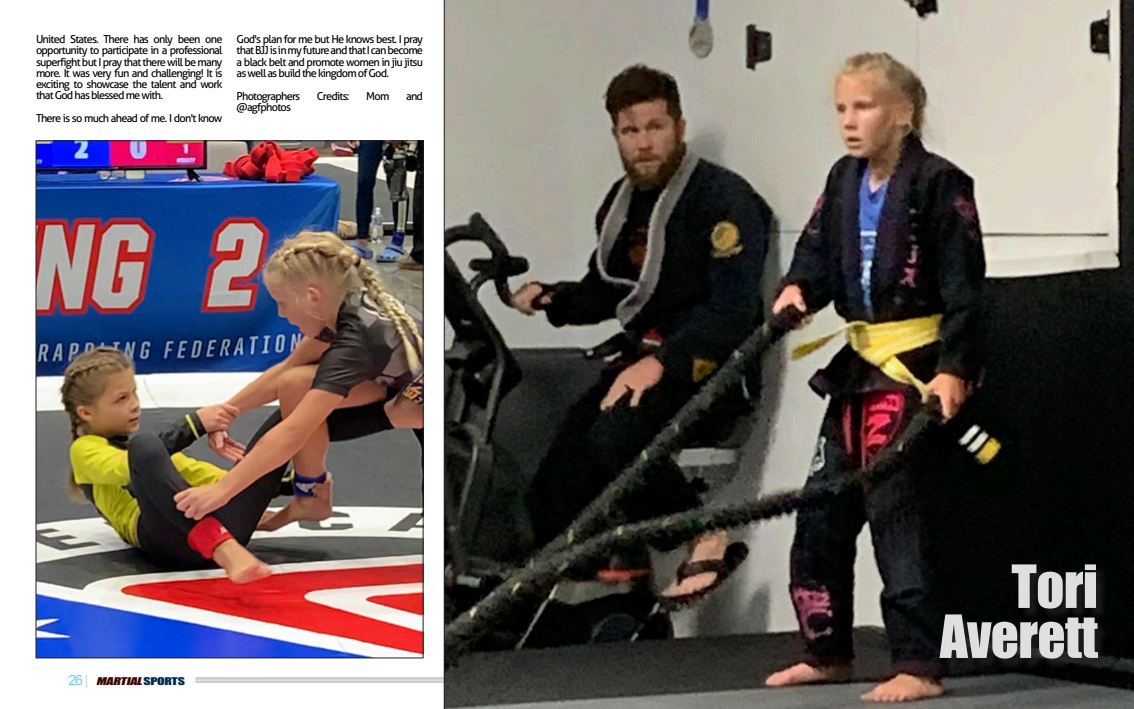
<style>
.page{position:relative;width:1134px;height:709px;background:#fff}
.page>*{position:absolute;margin:0;border:0;box-sizing:border-box;transform-origin:0 0}
.t1{font:55px/50px "Impact";letter-spacing:-.01em;color:#dedfe0;text-align:right}
.t2{font:11px/11px "Aller";letter-spacing:-.07em;color:#000;text-align:justify}
.t3{font:italic 9.8px "Impact";color:#3e0600;scale:1.43 1}
.s1{font-family:"Arial";font-style:normal;font-size:14px;color:#6dcff6}
.s2{font-family:"Arial";font-style:normal;font-size:14px;color:#cdcfd0}
.s3{font-style:normal;color:#002850}
</style>
<div class="page">
<img style="left:195px;top:677px;width:249px;height:5px">
<img style="left:444px;top:0;width:690px;height:709px">
<img style="left:38px;top:142px;width:384px;height:514px">
<img style="left:941px;top:566px;width:169px;height:104px">
<p class="t2" style="left:36px;top:35px;width:188px">United States. There has only been one opportunity to participate in a professional superfight but I pray that there will be many more. It was very fun and challenging! It is exciting to showcase the talent and work that God has blessed me with.</p>
<p class="t2" style="left:36px;top:113px;width:188px">There is so much ahead of me. I don't know</p>
<p class="t2" style="left:237px;top:35px;width:188px">God's plan for me but He knows best. I pray thatBJJisinmyfutureandthatIcanbecome a black belt and promote women in jiu jitsu as well as build the kingdom of God.</p>
<p class="t2" style="left:237px;top:91px;width:65px">Photographers</p>
<p class="t2" style="left:317px;top:91px;width:34px">Credits:</p>
<p class="t2" style="left:366px;top:91px;width:25px">Mom</p>
<p class="t2" style="left:406px;top:91px;width:18px">and</p>
<p class="t2" style="left:237px;top:102px;width:56px">@agfphotos</p>
<p class="t3" style="left:68px;top:677px;width:83px"><span class="s1">26</span> <span class="s2">|</span> MARTIAL<span class="s3">SPORTS</span></p>
<h1 class="t1" style="left:940px;top:564px;width:160px">Tori<br>Averett</h1>
</div>
